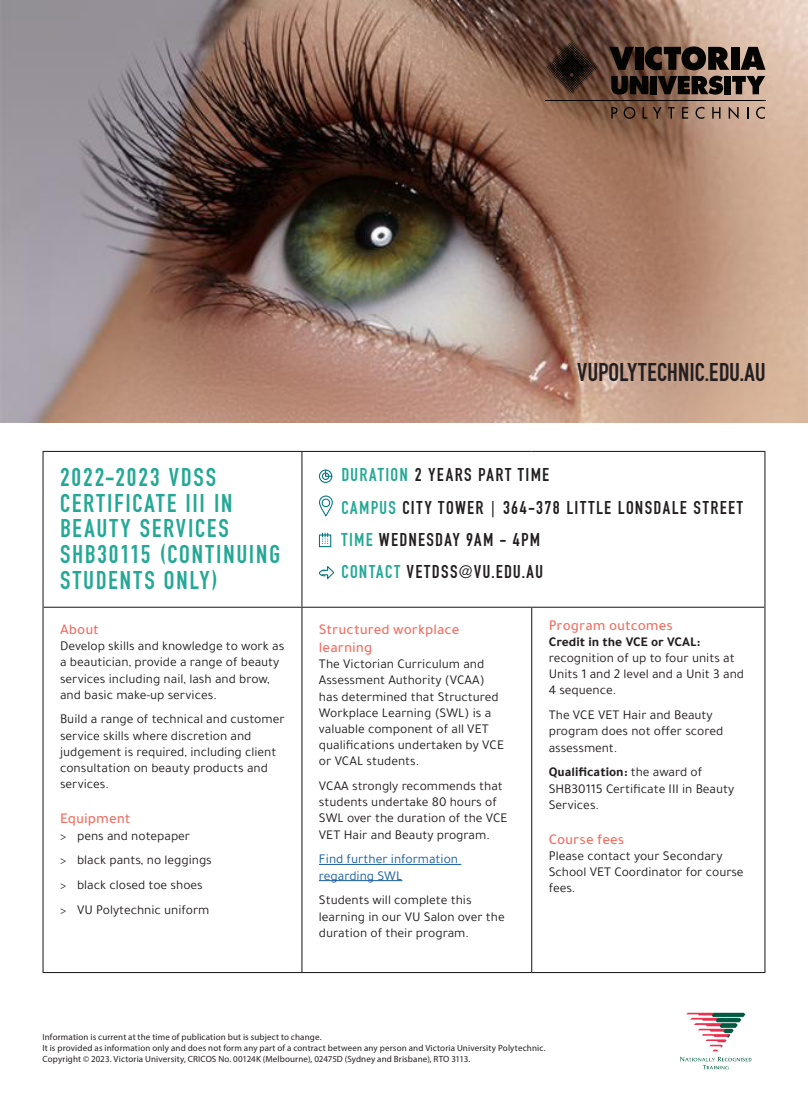
<style>
.page{position:relative;width:808px;height:1106px;background:#fff}
.page>*{position:absolute;margin:0;border:0;box-sizing:border-box;transform-origin:0 0}
.VUP_Course_Info{font:27px/25.5px "Engschrift DIND";letter-spacing:.07em;color:#24a895}
.VUP_Front_-_URL{font:27px "Engschrift DIND";letter-spacing:.005em;color:#231f20}
.VUP_Course_Info-2{font:19.5px "Engschrift DIND";letter-spacing:.08em;color:#231f20}
.VUP_Body_Sub_Heading{font:500 15px/18px "Tajawal";letter-spacing:.005em;color:#f26f62}
.VUP_Body{font:13.5px/16.2px "Tajawal";color:#231f20}
.VUP_Body_Intro{font:13.5px/16.2px "Tajawal";color:#231f20}
.VUP_Body-2{font:13.5px/16.2px "Tajawal";color:#175d9e}
.VUP_Disclaimer{font:9px/10.8px "Myriad Pro";letter-spacing:.015em;color:#231f20}
.s1{color:#24a895}
.s2{font-family:"Myriad Pro";font-size:10.5px}
.s3{font-weight:700}
</style>
<div class="page">
<img style="left:0;top:0;width:808px;height:422px">
<svg style="left:609px;top:47px;width:25px;height:23px"></svg>
<div style="left:635px;top:47px;width:9px;height:23px;background:#040503"></div>
<svg style="left:645px;top:46px;width:84px;height:24px;background:#3d3129"></svg>
<div style="left:731px;top:47px;width:8px;height:23px;background:#040503"></div>
<svg style="left:740px;top:47px;width:25px;height:23px"></svg>
<svg style="left:611px;top:76px;width:37px;height:19px"></svg>
<div style="left:650px;top:76px;width:7px;height:18px;background:#040503"></div>
<svg style="left:658px;top:76px;width:65px;height:19px"></svg>
<div style="left:724px;top:76px;width:7px;height:18px;background:#040503"></div>
<svg style="left:732px;top:76px;width:33px;height:18px"></svg>
<svg style="left:545px;top:40px;width:54px;height:54px;background:#422d23"></svg>
<hr style="left:545px;top:100px;width:220px;height:1px;background:#040503">
<svg style="left:611px;top:107px;width:6px;height:12px"></svg>
<svg style="left:623px;top:107px;width:12px;height:12px"></svg>
<svg style="left:642px;top:107px;width:5px;height:12px"></svg>
<svg style="left:653px;top:107px;width:9px;height:12px"></svg>
<svg style="left:668px;top:107px;width:7px;height:12px"></svg>
<svg style="left:682px;top:107px;width:6px;height:12px"></svg>
<svg style="left:695px;top:107px;width:9px;height:12px"></svg>
<svg style="left:712px;top:107px;width:8px;height:12px"></svg>
<svg style="left:729px;top:107px;width:9px;height:12px"></svg>
<svg style="left:747px;top:107px;width:1px;height:12px"></svg>
<svg style="left:756px;top:107px;width:9px;height:12px"></svg>
<hr style="left:43px;top:451px;width:259px;height:1px;background:#231f20">
<hr style="left:43px;top:452px;width:1px;height:155px;background:#231f20">
<hr style="left:302px;top:451px;width:230px;height:1px;background:#231f20">
<hr style="left:532px;top:451px;width:233px;height:1px;background:#231f20">
<hr style="left:764px;top:452px;width:1px;height:155px;background:#231f20">
<hr style="left:301px;top:452px;width:1px;height:154px;background:#231f20">
<hr style="left:44px;top:606px;width:258px;height:2px;background:#231f20">
<hr style="left:302px;top:606px;width:230px;height:2px;background:#231f20">
<hr style="left:301px;top:608px;width:1px;height:364px;background:#231f20">
<hr style="left:532px;top:606px;width:232px;height:2px;background:#231f20">
<hr style="left:531px;top:608px;width:1px;height:364px;background:#231f20">
<hr style="left:43px;top:607px;width:1px;height:365px;background:#231f20">
<hr style="left:764px;top:607px;width:1px;height:365px;background:#231f20">
<hr style="left:43px;top:972px;width:259px;height:1px;background:#231f20">
<hr style="left:302px;top:972px;width:230px;height:1px;background:#231f20">
<hr style="left:532px;top:972px;width:233px;height:1px;background:#231f20">
<div style="left:319px;top:469px;width:13px;height:14px;border:1px solid #007481;border-radius:50%"></div>
<svg style="left:325px;top:469px;width:8px;height:8px"></svg>
<div style="left:322px;top:472px;width:7px;height:8px;border:1px solid #007481;border-radius:50%"></div>
<div style="left:319px;top:495px;width:14px;height:21px;border:1px solid #007481;border-radius:6px"></div>
<div style="left:322px;top:498px;width:8px;height:9px;border:1px solid #007481;border-radius:50%"></div>
<div style="left:319px;top:534px;width:12px;height:13px;border:1px solid #007481"></div>
<svg style="left:322px;top:533px;width:6px;height:11px"></svg>
<svg style="left:319px;top:566px;width:16px;height:13px"></svg>
<hr style="left:319px;top:864px;width:142px;height:1px;background:#175d9e">
<hr style="left:319px;top:880px;width:83px;height:1px;background:#175d9e">
<img style="left:680px;top:1012px;width:72px;height:58px">
<p class="VUP_Front_-_URL" style="left:577px;top:358px;width:189px">VUPOLYTECHNIC.EDU.AU</p>
<p class="VUP_Course_Info" style="left:60px;top:465px;width:221px">2022-2023 VDSS<br>CERTIFICATE III IN<br>BEAUTY SERVICES<br>SHB30115 (CONTINUING<br>STUDENTS ONLY)</p>
<p class="VUP_Course_Info-2" style="left:341px;top:464px;width:209px"><span class="s1">DURATION</span> 2 YEARS PART TIME</p>
<p class="VUP_Course_Info-2" style="left:341px;top:497px;width:403px"><span class="s1">CAMPUS</span> CITY TOWER | 364-378 LITTLE LONSDALE STREET</p>
<p class="VUP_Course_Info-2" style="left:341px;top:529px;width:200px"><span class="s1">TIME</span> WEDNESDAY 9AM - 4PM</p>
<p class="VUP_Course_Info-2" style="left:341px;top:561px;width:203px"><span class="s1">CONTACT</span> VETDSS@VU.EDU.AU</p>
<p class="VUP_Body_Sub_Heading" style="left:60px;top:620px;width:41px">About</p>
<p class="VUP_Body_Intro" style="left:60px;top:638px;width:226px">Develop skills and knowledge to work as a beautician, provide a range of beauty services including nail, lash and brow, and basic make-up services.</p>
<p class="VUP_Body_Intro" style="left:60px;top:711px;width:226px">Build a range of technical and customer service skills where discretion and judgement is required, including client consultation on beauty products and services.</p>
<p class="VUP_Body_Sub_Heading" style="left:60px;top:809px;width:72px">Equipment</p>
<p class="VUP_Body" style="left:60px;top:827px;width:132px"><span class="s2">&gt;</span> pens and notepaper</p>
<p class="VUP_Body" style="left:60px;top:852px;width:153px"><span class="s2">&gt;</span> black pants, no leggings</p>
<p class="VUP_Body" style="left:60px;top:876px;width:144px"><span class="s2">&gt;</span> black closed toe shoes</p>
<p class="VUP_Body" style="left:60px;top:901px;width:151px"><span class="s2">&gt;</span> VU Polytechnic uniform</p>
<p class="VUP_Body_Sub_Heading" style="left:319px;top:620px;width:142px">Structured workplace learning</p>
<p class="VUP_Body" style="left:319px;top:656px;width:187px">The Victorian Curriculum and<br>Assessment Authority (VCAA) has determined that Structured<br>Workplace Learning (SWL) is a valuable component of all VET qualifications undertaken by VCE or VCAL students.</p>
<p class="VUP_Body" style="left:319px;top:777px;width:190px">VCAA strongly recommends that students undertake 80 hours of<br>SWL over the duration of the VCE<br>VET Hair and Beauty program.</p>
<p class="VUP_Body-2" style="left:319px;top:851px;width:141px">Find further information regarding SWL</p>
<p class="VUP_Body" style="left:319px;top:892px;width:187px">Students will complete this learning in our VU Salon over the duration of their program.</p>
<p class="VUP_Body_Sub_Heading" style="left:549px;top:616px;width:126px">Program outcomes</p>
<p class="VUP_Body" style="left:549px;top:633px;width:197px"><span class="s3">Credit in the VCE or VCAL: </span>recognition of up to four units at<br>Units 1 and 2 level and a Unit 3 and<br>4 sequence.</p>
<p class="VUP_Body" style="left:549px;top:707px;width:176px">The VCE VET Hair and Beauty program does not offer scored assessment.</p>
<p class="VUP_Body" style="left:549px;top:764px;width:187px"><span class="s3">Qualification:</span> the award of<br>SHB30115 Certificate III in Beauty<br>Services.</p>
<p class="VUP_Body_Sub_Heading" style="left:549px;top:830px;width:77px">Course fees</p>
<p class="VUP_Body_Intro" style="left:549px;top:847px;width:196px">Please contact your Secondary<br>School VET Coordinator for course fees.</p>
<p class="VUP_Disclaimer" style="left:43px;top:1031px;width:281px">Information is current at the time of publication but is subject to change.</p>
<p class="VUP_Disclaimer" style="left:43px;top:1042px;width:504px">It is provided as information only and does not form any part of a contract between any person and Victoria University Polytechnic.<br>Copyright © 2023. Victoria University, CRICOS No. 00124K (Melbourne), 02475D (Sydney and Brisbane), RTO 3113.</p>
</div>
